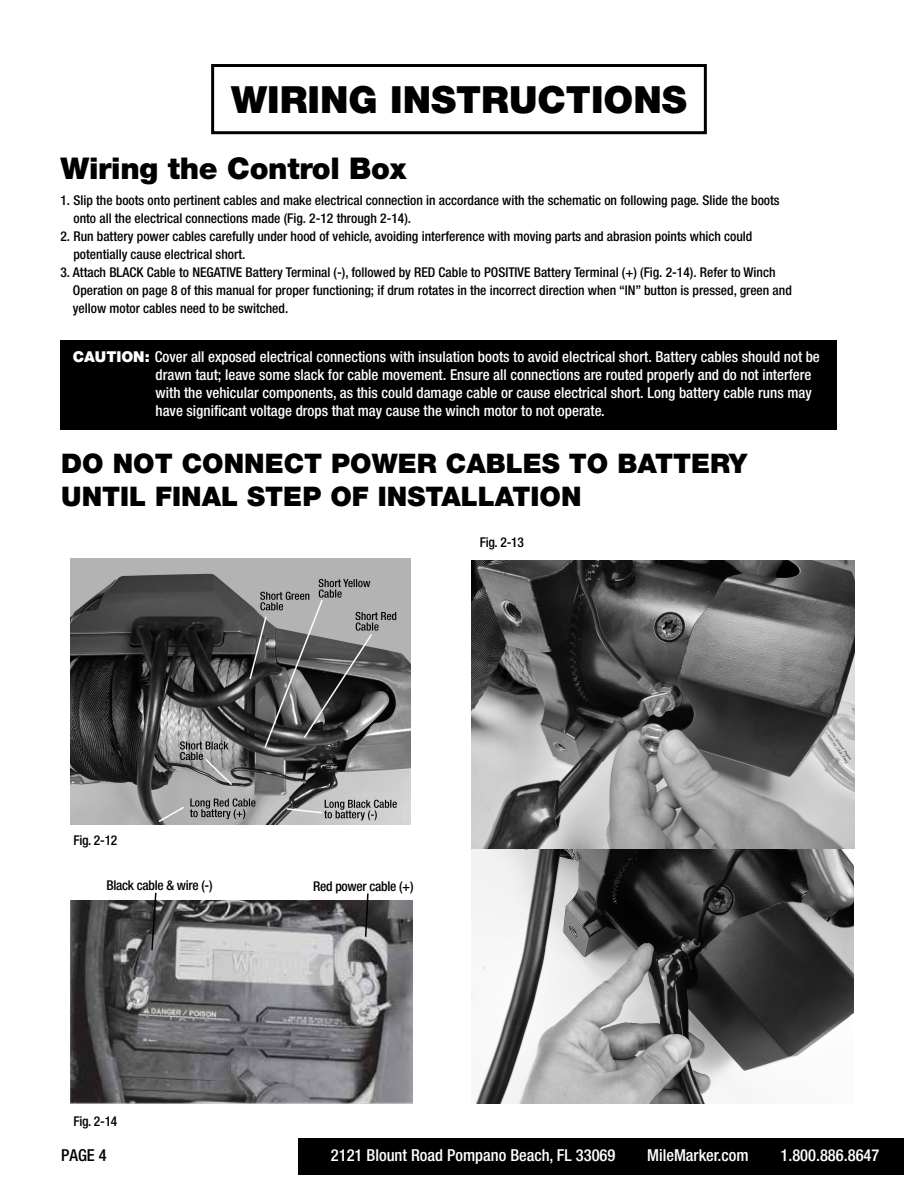
<style>
.page{position:relative;width:918px;height:1188px;background:#fff}
.page>*{position:absolute;margin:0;border:0;box-sizing:border-box;transform-origin:0 0}
.t1{font:900 37.5px "Helvetica Neue LT Std";color:#000}
.t2{font:900 30px "Helvetica Neue LT Std";letter-spacing:-.01em;color:#000}
.t3{font:900 27px/32.4px "Helvetica Neue LT Std";color:#000}
.t4{font:500 condensed 16.5px "Helvetica Neue LT Std";color:#fff}
.t5{font:500 condensed 16.5px "Helvetica Neue LT Std";color:#000}
.t6{font:500 condensed 15px/18px "Helvetica Neue LT Std";color:#fff}
.t7{font:500 condensed 13.5px/18px "Helvetica Neue LT Std";color:#000}
.t8{font:500 condensed 13.5px "Helvetica Neue LT Std";letter-spacing:-.02em;color:#000}
.s1{font-weight:900;font-stretch:normal}
</style>
<div class="page">
<div style="left:211px;top:64px;width:496px;height:70px;border:3px solid #000"></div>
<div style="left:60px;top:340px;width:777px;height:90px;background:#000"></div>
<img style="left:70px;top:900px;width:343px;height:203px">
<svg style="left:364px;top:893px;width:5px;height:45px"></svg>
<svg style="left:150px;top:892px;width:7px;height:60px"></svg>
<div style="left:298px;top:1138px;width:606px;height:36px;background:#000"></div>
<img style="left:471px;top:561px;width:384px;height:543px">
<img style="left:70px;top:559px;width:341px;height:265px">
<h1 class="t1" style="left:231px;top:77px;width:457px">WIRING INSTRUCTIONS</h1>
<h2 class="t2" style="left:60px;top:151px;width:348px">Wiring the Control Box</h2>
<p class="t7" style="left:73px;top:191px;width:708px;text-indent:-13px">1. Slip the boots onto pertinent cables and make electrical connection in accordance with the schematic on following page. Slide the boots onto all the electrical connections made (Fig. 2-12 through 2-14).</p>
<p class="t7" style="left:73px;top:227px;width:681px;text-indent:-13px">2. Run battery power cables carefully under hood of vehicle, avoiding interference with moving parts and abrasion points which could potentially cause electrical short.</p>
<p class="t7" style="left:73px;top:263px;width:720px;text-indent:-12px">3. Attach BLACK Cable to NEGATIVE Battery Terminal (-), followed by RED Cable to POSITIVE Battery Terminal (+) (Fig. 2-14). Refer to Winch<br>Operation on page 8 of this manual for proper functioning; if drum rotates in the incorrect direction when “IN” button is pressed, green and yellow motor cables need to be switched.</p>
<p class="t6" style="left:156px;top:348px;width:666px;text-indent:-83px"><span class="s1">CAUTION:</span> Cover all exposed electrical connections with insulation boots to avoid electrical short. Battery cables should not be drawn taut; leave some slack for cable movement. Ensure all connections are routed properly and do not interfere with the vehicular components, as this could damage cable or cause electrical short. Long battery cable runs may have significant voltage drops that may cause the winch motor to not operate.</p>
<h3 class="t3" style="left:61px;top:448px;width:687px">DO NOT CONNECT POWER CABLES TO BATTERY<br>UNTIL FINAL STEP OF INSTALLATION</h3>
<p class="t7" style="left:480px;top:533px;width:46px">Fig. 2-13</p>
<p class="t7" style="left:73px;top:831px;width:46px">Fig. 2-12</p>
<p class="t8" style="left:106px;top:877px;width:108px">Black cable &amp; wire (-)</p>
<p class="t8" style="left:313px;top:878px;width:102px">Red power cable (+)</p>
<p class="t7" style="left:73px;top:1112px;width:46px">Fig. 2-14</p>
<p class="t5" style="left:61px;top:1146px;width:47px">PAGE 4</p>
<p class="t4" style="left:331px;top:1146px;width:286px">2121 Blount Road Pompano Beach, FL 33069</p>
<p class="t4" style="left:647px;top:1146px;width:103px">MileMarker.com</p>
<p class="t4" style="left:780px;top:1146px;width:100px">1.800.886.8647</p>
</div>
